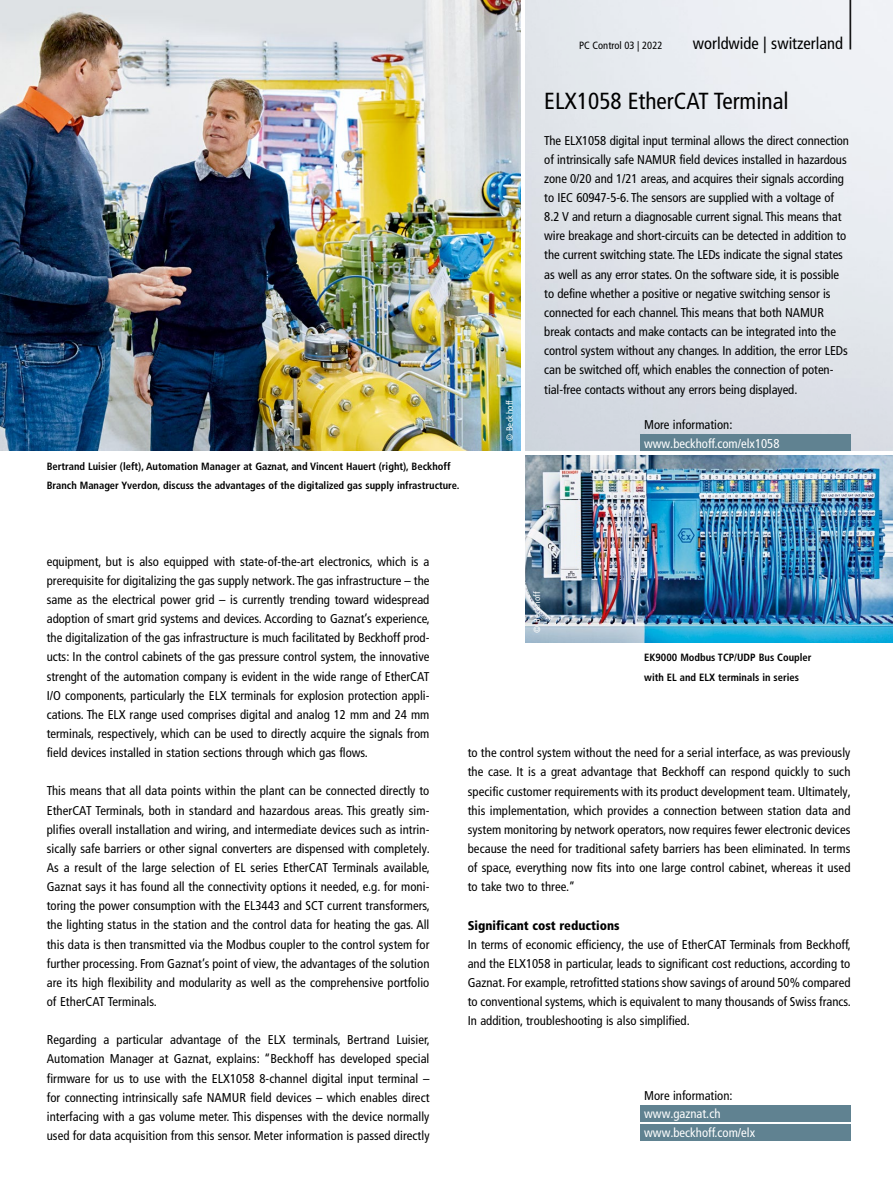
<style>
.page{position:relative;width:893px;height:1191px;background:#fff}
.page>*{position:absolute;margin:0;border:0;box-sizing:border-box;transform-origin:0 0}
.t1{font:300 condensed 61.8px "Frutiger LT Pro";color:#000;scale:.49 1}
.t2{font:condensed 23.25px "Frutiger LT Pro";color:#000}
.t3{font:condensed 16.5px "Frutiger LT Pro";color:#000}
.t4{font:condensed 12.75px/19.2px "Frutiger LT Pro";letter-spacing:-.005em;color:#000;text-align:justify}
.t5{font:condensed 12.75px/18.8px "Frutiger LT Pro";color:#fff}
.t6{font:900 condensed 12.75px "Frutiger LT Pro";color:#000}
.t7{font:700 condensed 10.5px/19.2px "Frutiger LT Pro";color:#000}
.t8{font:condensed 10.5px "Frutiger LT Pro";color:#000}
.t9{font:condensed 9px "Frutiger LT Pro";letter-spacing:.02em;color:#fff}
</style>
<div class="page">
<img style="left:525px;top:0;width:368px;height:451px">
<div style="left:640px;top:1105px;width:210px;height:16px;background:#608291"></div>
<div style="left:640px;top:1124px;width:210px;height:16px;background:#608291"></div>
<div style="left:640px;top:435px;width:210px;height:16px;background:#608291"></div>
<img style="left:0;top:0;width:521px;height:451px">
<img style="left:525px;top:455px;width:368px;height:187px">
<p class="t7" style="left:47px;top:457px;width:414px">Bertrand Luisier (left), Automation Manager at Gaznat, and Vincent Hauert (right), Beckhoff<br>Branch Manager Yverdon, discuss the advantages of the digitalized gas supply infrastructure.</p>
<p class="t9" style="left:504px;top:441px;width:43px;rotate:-90deg">© Beckhoff</p>
<h1 class="t1" style="left:847px;top:-23px;width:15px">|</h1>
<p class="t8" style="left:579px;top:39px;width:85px">PC Control 03 | 2022</p>
<p class="t3" style="left:693px;top:34px;width:152px">worldwide | switzerland</p>
<h2 class="t2" style="left:544px;top:87px;width:246px">ELX1058 EtherCAT Terminal</h2>
<p class="t4" style="left:544px;top:131px;width:306px;text-align:left">The ELX1058 digital input terminal allows the direct connection of intrinsically safe NAMUR field devices installed in hazardous zone 0/20 and 1/21 areas, and acquires their signals according to IEC 60947-5-6. The sensors are supplied with a voltage of 8.2 V and return a diagnosable current signal. This means that wire breakage and short-circuits can be detected in addition to the current switching state. The LEDs indicate the signal states as well as any error states. On the software side, it is possible to define whether a positive or negative switching sensor is connected for each channel. This means that both NAMUR break contacts and make contacts can be integrated into the control system without any changes. In addition, the error LEDs can be switched off, which enables the connection of poten&shy;tial-free contacts without any errors being displayed.</p>
<p class="t4" style="left:644px;top:415px;width:90px">More information:</p>
<p class="t5" style="left:644px;top:434px;width:137px">www.beckhoff.com/elx1058</p>
<p class="t4" style="left:47px;top:552px;width:385px">equipment, but is also equipped with state-of-the-art electronics, which is a prerequisite for digitalizing the gas supply network. The gas infrastructure – the same as the electrical power grid – is currently trending toward widespread adoption of smart grid systems and devices. According to Gaznat’s experience, the digitalization of the gas infrastructure is much facilitated by Beckhoff prod&shy;ucts: In the control cabinets of the gas pressure control system, the innovative strenght of the automation company is evident in the wide range of EtherCAT I/O components, particularly the ELX terminals for explosion protection appli&shy;cations. The ELX range used comprises digital and analog 12 mm and 24 mm terminals, respectively, which can be used to directly acquire the signals from field devices installed in station sections through which gas flows.</p>
<p class="t4" style="left:47px;top:781px;width:385px">This means that all data points within the plant can be connected directly to EtherCAT Terminals, both in standard and hazardous areas. This greatly sim&shy;plifies overall installation and wiring, and intermediate devices such as intrin&shy;sically safe barriers or other signal converters are dispensed with completely.<br>As a result of the large selection of EL series EtherCAT Terminals available, Gaznat says it has found all the connectivity options it needed, e.g. for moni&shy;toring the power consumption with the EL3443 and SCT current transformers, the lighting status in the station and the control data for heating the gas. All this data is then transmitted via the Modbus coupler to the control system for further processing. From Gaznat’s point of view, the advantages of the solution are its high flexibility and modularity as well as the comprehensive portfolio of EtherCAT Terminals.</p>
<p class="t4" style="left:47px;top:1030px;width:385px">Regarding a particular advantage of the ELX terminals, Bertrand Luisier, Automation Manager at Gaznat, explains: “Beckhoff has developed special firmware for us to use with the ELX1058 8-channel digital input terminal – for connecting intrinsically safe NAMUR field devices – which enables direct interfacing with a gas volume meter. This dispenses with the device normally used for data acquisition from this sensor. Meter information is passed directly</p>
<p class="t9" style="left:532px;top:632px;width:43px;rotate:-90deg">© Beckhoff</p>
<p class="t7" style="left:644px;top:648px;width:169px">EK9000 Modbus TCP/UDP Bus Coupler with EL and ELX terminals in series</p>
<p class="t4" style="left:468px;top:743px;width:385px">to the control system without the need for a serial interface, as was previously the case. It is a great advantage that Beckhoff can respond quickly to such specific customer requirements with its product development team. Ultimately, this implementation, which provides a connection between station data and system monitoring by network operators, now requires fewer electronic devices because the need for traditional safety barriers has been eliminated. In terms of space, everything now fits into one large control cabinet, whereas it used to take two to three.”</p>
<p class="t6" style="left:468px;top:917px;width:153px">Significant cost reductions</p>
<p class="t4" style="left:468px;top:934px;width:385px">In terms of economic efficiency, the use of EtherCAT Terminals from Beckhoff, and the ELX1058 in particular, leads to significant cost reductions, according to Gaznat. For example, retrofitted stations show savings of around 50% compared to conventional systems, which is equivalent to many thousands of Swiss francs.<br>In addition, troubleshooting is also simplified.</p>
<p class="t4" style="left:644px;top:1085px;width:90px">More information:</p>
<p class="t5" style="left:644px;top:1104px;width:112px">www.gaznat.ch www.beckhoff.com/elx</p>
</div>
